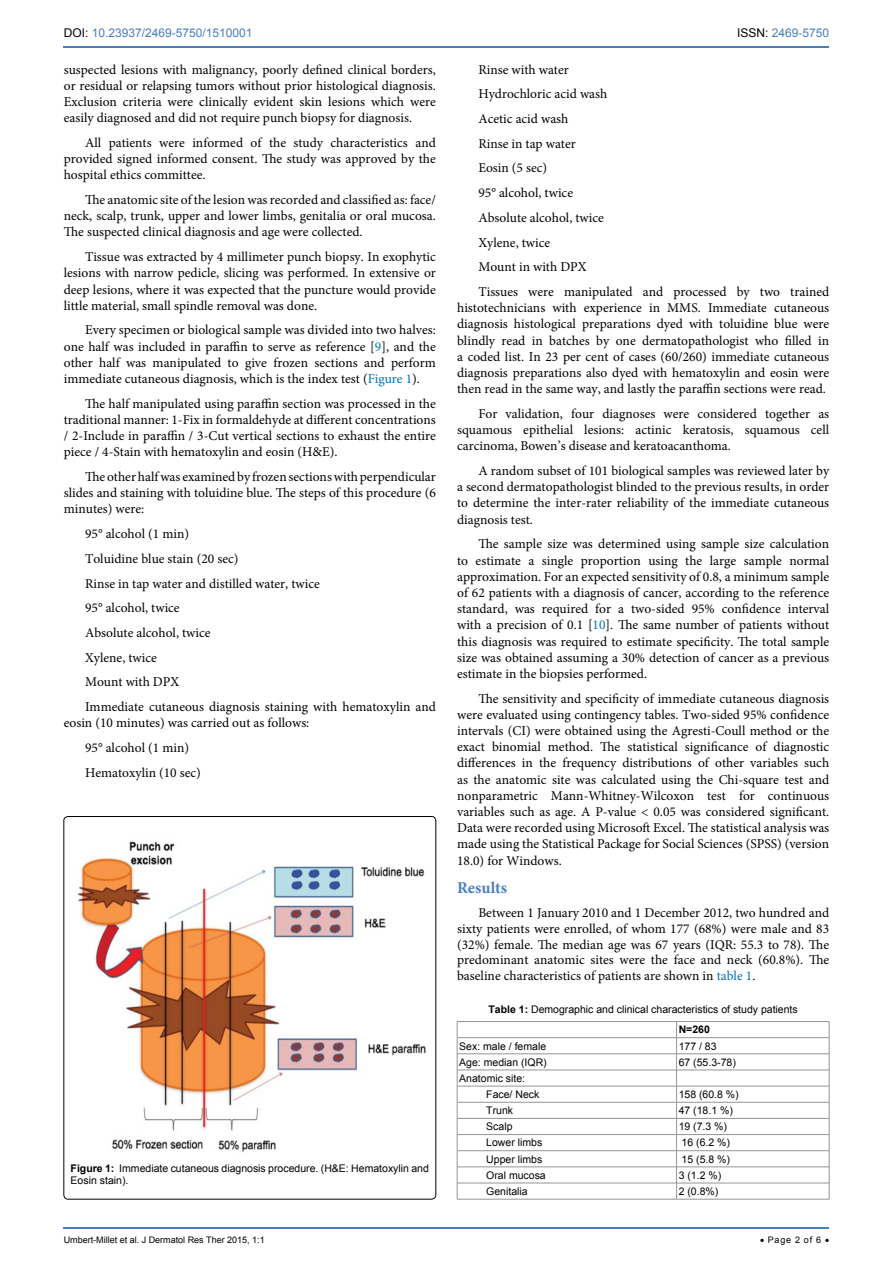
<style>
.page{position:relative;width:893px;height:1263px;background:#fff}
.page>*{position:absolute;margin:0;border:0;box-sizing:border-box;transform-origin:0 0}
.t1{font:700 16.5px "Minion Pro";color:#487ec0}
.t2{font:13.5px/16.2px "Minion Pro";color:#000;text-align:justify}
.t3{font:12px "Arial";color:#487ec0}
.t4{font:10.5px/12.6px "Arial";color:#000}
.t5{font:9px "Arial";color:#000}
.s1{color:#000}
.s2{color:#0072bc}
.s3{font-weight:700}
</style>
<div class="page">
<hr style="left:64px;top:1227px;width:765px;height:2px;background:#487ec0">
<hr style="left:64px;top:46px;width:765px;height:2px;background:#487ec0">
<div style="left:64px;top:816px;width:372px;height:383px;border:1px solid #000;border-radius:4px"></div>
<img style="left:77px;top:841px;width:349px;height:311px">
<hr style="left:457px;top:1021px;width:220px;height:1px;background:#939598">
<hr style="left:677px;top:1021px;width:152px;height:1px;background:#939598">
<hr style="left:457px;top:1037px;width:220px;height:1px;background:#939598">
<hr style="left:677px;top:1037px;width:152px;height:1px;background:#939598">
<hr style="left:457px;top:1053px;width:220px;height:1px;background:#939598">
<hr style="left:677px;top:1053px;width:152px;height:1px;background:#939598">
<hr style="left:457px;top:1070px;width:220px;height:1px;background:#939598">
<hr style="left:677px;top:1070px;width:152px;height:1px;background:#939598">
<hr style="left:457px;top:1086px;width:220px;height:1px;background:#939598">
<hr style="left:677px;top:1086px;width:152px;height:1px;background:#939598">
<hr style="left:457px;top:1102px;width:220px;height:1px;background:#939598">
<hr style="left:677px;top:1102px;width:152px;height:1px;background:#939598">
<hr style="left:457px;top:1118px;width:220px;height:1px;background:#939598">
<hr style="left:677px;top:1118px;width:152px;height:1px;background:#939598">
<hr style="left:457px;top:1134px;width:220px;height:1px;background:#939598">
<hr style="left:677px;top:1134px;width:152px;height:1px;background:#939598">
<hr style="left:457px;top:1150px;width:220px;height:1px;background:#939598">
<hr style="left:677px;top:1150px;width:152px;height:1px;background:#939598">
<hr style="left:457px;top:1166px;width:220px;height:1px;background:#939598">
<hr style="left:677px;top:1166px;width:152px;height:1px;background:#939598">
<hr style="left:457px;top:1183px;width:220px;height:1px;background:#939598">
<svg style="left:457px;top:1022px;width:1px;height:177px"></svg>
<hr style="left:677px;top:1183px;width:152px;height:1px;background:#939598">
<svg style="left:676px;top:1021px;width:1px;height:178px"></svg>
<svg style="left:829px;top:1021px;width:1px;height:178px"></svg>
<hr style="left:457px;top:1199px;width:220px;height:1px;background:#939598">
<hr style="left:677px;top:1199px;width:152px;height:1px;background:#939598">
<p class="t3" style="left:64px;top:25px;width:190px"><span class="s1">DOI:</span> 10.23937/2469-5750/1510001</p>
<p class="t3" style="left:737px;top:25px;width:94px"><span class="s1">ISSN:</span> 2469-5750</p>
<p class="t2" style="left:64px;top:61px;width:374px">suspected lesions with malignancy, poorly defined clinical borders, or residual or relapsing tumors without prior histological diagnosis.<br>Exclusion criteria were clinically evident skin lesions which were easily diagnosed and did not require punch biopsy for diagnosis.</p>
<p class="t2" style="left:64px;top:135px;width:374px;text-indent:21px">All patients were informed of the study characteristics and provided signed informed consent. The study was approved by the hospital ethics committee.</p>
<p class="t2" style="left:64px;top:192px;width:374px;text-indent:21px">The anatomic site of the lesion was recorded and classified as: face/ neck, scalp, trunk, upper and lower limbs, genitalia or oral mucosa.<br>The suspected clinical diagnosis and age were collected.</p>
<p class="t2" style="left:64px;top:249px;width:374px;text-indent:21px">Tissue was extracted by 4 millimeter punch biopsy. In exophytic lesions with narrow pedicle, slicing was performed. In extensive or deep lesions, where it was expected that the puncture would provide little material, small spindle removal was done.</p>
<p class="t2" style="left:64px;top:322px;width:374px;text-indent:21px">Every specimen or biological sample was divided into two halves: one half was included in paraffin to serve as reference [<span class="s2">9</span>], and the other half was manipulated to give frozen sections and perform immediate cutaneous diagnosis, which is the index test (<span class="s2">Figure 1</span>).</p>
<p class="t2" style="left:64px;top:395px;width:374px;text-indent:21px">The half manipulated using paraffin section was processed in the traditional manner: 1-Fix in formaldehyde at different concentrations / 2-Include in paraffin / 3-Cut vertical sections to exhaust the entire piece / 4-Stain with hematoxylin and eosin (H&amp;E).</p>
<p class="t2" style="left:64px;top:469px;width:374px;text-indent:21px">The other half was examined by frozen sections with perpendicular slides and staining with toluidine blue. The steps of this procedure (6 minutes) were:</p>
<p class="t2" style="left:85px;top:522px;width:352px;line-height:24.8px;text-align:left">95° alcohol (1 min)<br>Toluidine blue stain (20 sec)<br>Rinse in tap water and distilled water, twice<br>95° alcohol, twice<br>Absolute alcohol, twice<br>Xylene, twice<br>Mount with DPX<br>Immediate cutaneous diagnosis staining with hematoxylin and</p>
<p class="t2" style="left:85px;top:711px;width:226px;line-height:24.8px;text-align:left;text-indent:-21px">eosin (10 minutes) was carried out as follows:<br>95° alcohol (1 min)<br>Hematoxylin (10 sec)</p>
<p class="t2" style="left:478px;top:57px;width:352px;line-height:24.8px;text-align:left">Rinse with water<br>Hydrochloric acid wash<br>Acetic acid wash<br>Rinse in tap water<br>Eosin (5 sec)<br>95° alcohol, twice<br>Absolute alcohol, twice<br>Xylene, twice<br>Mount in with DPX<br>Tissues were manipulated and processed by two trained</p>
<p class="t2" style="left:457px;top:300px;width:374px">histotechnicians with experience in MMS. Immediate cutaneous diagnosis histological preparations dyed with toluidine blue were blindly read in batches by one dermatopathologist who filled in a coded list. In 23 per cent of cases (60/260) immediate cutaneous diagnosis preparations also dyed with hematoxylin and eosin were then read in the same way, and lastly the paraffin sections were read.</p>
<p class="t2" style="left:457px;top:406px;width:374px;text-indent:21px">For validation, four diagnoses were considered together as squamous epithelial lesions: actinic keratosis, squamous cell carcinoma, Bowen’s disease and keratoacanthoma.</p>
<p class="t2" style="left:457px;top:463px;width:374px;text-indent:21px">A random subset of 101 biological samples was reviewed later by a second dermatopathologist blinded to the previous results, in order to determine the inter-rater reliability of the immediate cutaneous diagnosis test.</p>
<p class="t2" style="left:457px;top:536px;width:374px;text-indent:21px">The sample size was determined using sample size calculation to estimate a single proportion using the large sample normal approximation. For an expected sensitivity of 0.8, a minimum sample of 62 patients with a diagnosis of cancer, according to the reference standard, was required for a two-sided 95% confidence interval with a precision of 0.1 [<span class="s2">10</span>]. The same number of patients without this diagnosis was required to estimate specificity. The total sample size was obtained assuming a 30% detection of cancer as a previous estimate in the biopsies performed.</p>
<p class="t2" style="left:457px;top:690px;width:374px;text-indent:21px">The sensitivity and specificity of immediate cutaneous diagnosis were evaluated using contingency tables. Two-sided 95% confidence intervals (CI) were obtained using the Agresti-Coull method or the exact binomial method. The statistical significance of diagnostic differences in the frequency distributions of other variables such as the anatomic site was calculated using the Chi-square test and nonparametric Mann-Whitney-Wilcoxon test for continuous variables such as age. A P-value &lt; 0.05 was considered significant.<br>Data were recorded using Microsoft Excel. The statistical analysis was made using the Statistical Package for Social Sciences (SPSS) (version 18.0) for Windows.</p>
<p class="t1" style="left:457px;top:876px;width:51px">Results</p>
<p class="t2" style="left:457px;top:905px;width:374px;line-height:15.8px;text-indent:21px">Between 1 January 2010 and 1 December 2012, two hundred and sixty patients were enrolled, of whom 177 (68%) were male and 83 (32%) female. The median age was 67 years (IQR: 55.3 to 78). The predominant anatomic sites were the face and neck (60.8%). The baseline characteristics of patients are shown in <span class="s2">table 1</span>.</p>
<p class="t4" style="left:71px;top:1162px;width:360px"><span class="s3">Figure 1:</span> Immediate cutaneous diagnosis procedure. (H&amp;E: Hematoxylin and<br>Eosin stain).</p>
<p class="t4" style="left:679px;top:999px;width:121px;line-height:20.4px;text-indent:-190px"><span class="s3">Table 1:</span> Demographic and clinical characteristics of study patients<br><span class="s3">N=260</span></p>
<p class="t4" style="left:459px;top:1040px;width:88px">Sex: male / female</p>
<p class="t4" style="left:679px;top:1040px;width:39px">177 / 83</p>
<p class="t4" style="left:459px;top:1056px;width:89px">Age: median (IQR)</p>
<p class="t4" style="left:679px;top:1056px;width:59px">67 (55.3-78)</p>
<p class="t4" style="left:486px;top:1070px;width:55px;line-height:16.2px;text-indent:-27px">Anatomic site:<br>Face/ Neck</p>
<p class="t4" style="left:679px;top:1088px;width:62px">158 (60.8 %)</p>
<p class="t4" style="left:486px;top:1104px;width:28px">Trunk</p>
<p class="t4" style="left:679px;top:1104px;width:56px">47 (18.1 %)</p>
<p class="t4" style="left:486px;top:1120px;width:28px">Scalp</p>
<p class="t4" style="left:679px;top:1120px;width:50px">19 (7.3 %)</p>
<p class="t4" style="left:486px;top:1136px;width:58px">Lower limbs</p>
<p class="t4" style="left:682px;top:1136px;width:50px">16 (6.2 %)</p>
<p class="t4" style="left:486px;top:1153px;width:58px">Upper limbs</p>
<p class="t4" style="left:682px;top:1153px;width:50px">15 (5.8 %)</p>
<p class="t4" style="left:486px;top:1169px;width:61px">Oral mucosa</p>
<p class="t4" style="left:679px;top:1169px;width:44px">3 (1.2 %)</p>
<p class="t4" style="left:486px;top:1185px;width:43px">Genitalia</p>
<p class="t4" style="left:679px;top:1185px;width:41px">2 (0.8%)</p>
<p class="t5" style="left:64px;top:1234px;width:202px">Umbert-Millet et al. J Dermatol Res Ther 2015, 1:1</p>
<p class="t5" style="left:760px;top:1234px;width:71px">• Page 2 of 6 •</p>
</div>
